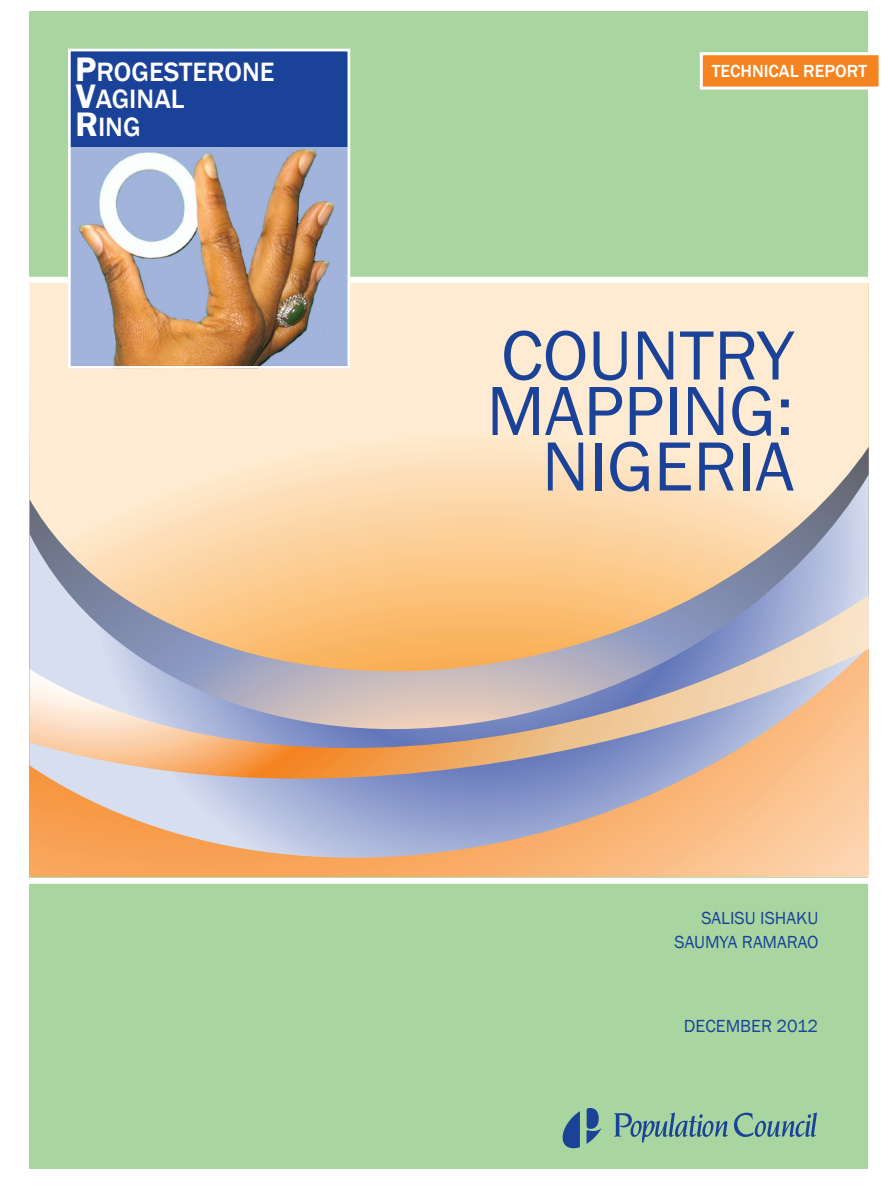
<style>
.page{position:relative;width:893px;height:1188px;background:#fff}
.page>*{position:absolute;margin:0;border:0;box-sizing:border-box;transform-origin:0 0}
.t1{font:72px/55.5px "Franklin Gothic";color:#1b4299;text-align:right}
.t2{font:500 27.3px/27.3px "Franklin Gothic";color:#fff}
.t3{font:18px "Franklin Gothic";color:#1b4299}
.t4{font:500 18px "Franklin Gothic";color:#fff}
.s1{font-weight:600;font-size:34.2px}
</style>
<div class="page">
<div style="left:30px;top:12px;width:838px;height:1157px;background:#a9d6a0"></div>
<div style="left:30px;top:283px;width:839px;height:164px;background:#feebd1"></div>
<svg style="left:30px;top:447px;width:839px;height:27px;background:#fbe6c9"></svg>
<svg style="left:30px;top:474px;width:839px;height:404px;background:#e7c4a4"></svg>
<svg style="left:30px;top:595px;width:839px;height:196px;background:#cbb4a9"></svg>
<svg style="left:563px;top:1111px;width:17px;height:37px"></svg>
<svg style="left:614px;top:1112px;width:114px;height:31px"></svg>
<svg style="left:734px;top:1112px;width:83px;height:25px"></svg>
<svg style="left:586px;top:1108px;width:16px;height:36px"></svg>
<div style="left:701px;top:54px;width:179px;height:34px;background:#f58420"></div>
<div style="left:700px;top:52px;width:182px;height:38px;border:3px solid #fff"></div>
<div style="left:28px;top:277px;width:849px;height:6px;background:#fff"></div>
<div style="left:26px;top:878px;width:847px;height:6px;background:#fff"></div>
<img style="left:72px;top:146px;width:274px;height:219px">
<div style="left:69px;top:51px;width:279px;height:95px;background:#1b4299"></div>
<div style="left:68px;top:49px;width:282px;height:320px;border:3px solid #fff"></div>
<h2 class="t2" style="left:75px;top:59px;width:200px"><span class="s1">P</span>ROGESTERONE</h2>
<p class="t4" style="left:712px;top:60px;width:157px">TECHNICAL REPORT</p>
<h2 class="t2" style="left:75px;top:86px;width:110px"><span class="s1">V</span>AGINAL<br><span class="s1">R</span>ING</h2>
<h1 class="t1" style="left:487px;top:329px;width:309px">COUNTRY<br>MAPPING:<br>NIGERIA</h1>
<p class="t3" style="left:701px;top:907px;width:119px">SALISU ISHAKU</p>
<p class="t3" style="left:675px;top:931px;width:12px">SAUMYA</p>
<p class="t3" style="left:742px;top:931px;width:12px">RAMARAO</p>
<p class="t3" style="left:684px;top:1015px;width:136px">DECEMBER 2012</p>
</div>
